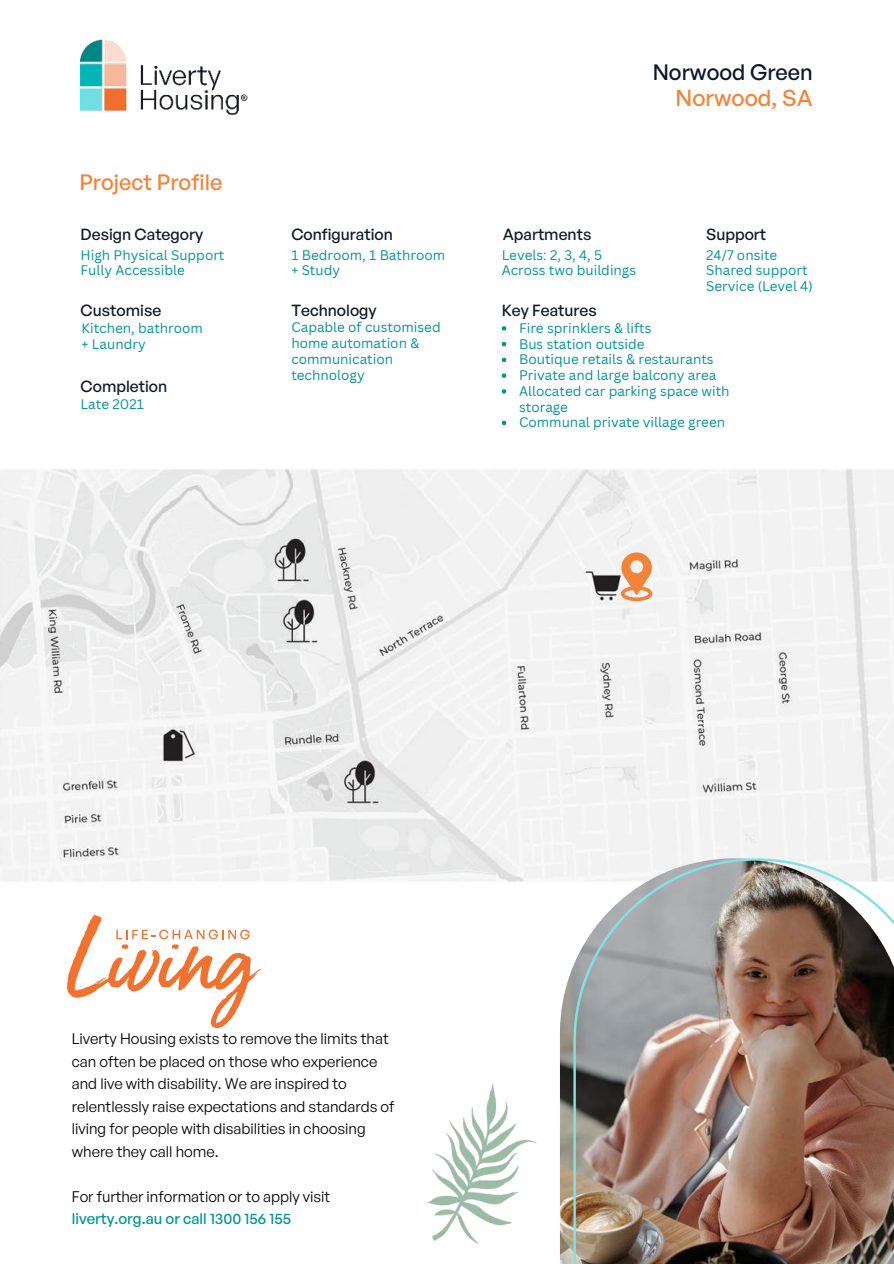
<style>
.page{position:relative;width:894px;height:1264px;background:#fff}
.page>*{position:absolute;margin:0;border:0;box-sizing:border-box;transform-origin:0 0}
.t1{font:500 22.5px "General Sans";color:#f4833a}
.t2{font:500 21.75px "General Sans";color:#f4833a}
.t3{font:500 21.75px "General Sans";color:#0f1828}
.t4{font:500 15.75px "General Sans";color:#0f1828}
.t5{font:15px/22.5px "General Sans";color:#000}
.t6{font:500 15px "General Sans";color:#009496}
.t7{font:13.5px/15.8px "Canva Sans";color:#009496}
</style>
<div class="page">
<img style="left:0;top:469px;width:893px;height:413px">
<img style="left:79px;top:39px;width:169px;height:77px">
<svg style="left:501px;top:326px;width:5px;height:4px"></svg>
<svg style="left:501px;top:342px;width:5px;height:4px"></svg>
<svg style="left:501px;top:357px;width:5px;height:5px"></svg>
<svg style="left:501px;top:373px;width:5px;height:5px"></svg>
<svg style="left:501px;top:389px;width:5px;height:4px"></svg>
<svg style="left:501px;top:420px;width:5px;height:5px"></svg>
<img style="left:559px;top:858px;width:14px;height:405px">
<img style="left:428px;top:1084px;width:108px;height:159px">
<svg style="left:67px;top:914px;width:194px;height:114px"></svg>
<img style="left:573px;top:858px;width:320px;height:405px">
<svg style="left:620px;top:552px;width:32px;height:49px"></svg>
<h2 class="t2" style="left:79px;top:169px;width:144px">Project Profile</h2>
<p class="t4" style="left:81px;top:224px;width:124px">Design Category</p>
<p class="t4" style="left:291px;top:224px;width:103px">Configuration</p>
<p class="t7" style="left:81px;top:247px;width:145px">High Physical Support<br>Fully Accessible</p>
<p class="t4" style="left:81px;top:300px;width:82px">Customise</p>
<p class="t7" style="left:82px;top:320px;width:123px">Kitchen, bathroom + Laundry</p>
<p class="t4" style="left:81px;top:376px;width:88px">Completion</p>
<p class="t7" style="left:81px;top:396px;width:65px">Late 2021</p>
<p class="t7" style="left:291px;top:247px;width:155px">1 Bedroom, 1 Bathroom + Study</p>
<p class="t4" style="left:291px;top:300px;width:87px">Technology</p>
<p class="t7" style="left:291px;top:320px;width:151px">Capable of customised home automation &amp; communication technology</p>
<h2 class="t3" style="left:652px;top:58px;width:161px">Norwood Green</h2>
<h1 class="t1" style="left:675px;top:83px;width:139px">Norwood, SA</h1>
<p class="t4" style="left:502px;top:224px;width:90px">Apartments</p>
<p class="t7" style="left:501px;top:247px;width:136px">Levels: 2, 3, 4, 5<br>Across two buildings</p>
<p class="t4" style="left:501px;top:300px;width:97px">Key Features</p>
<p class="t4" style="left:706px;top:224px;width:61px">Support</p>
<p class="t7" style="left:706px;top:247px;width:108px">24/7 onsite<br>Shared support<br>Service (Level 4)</p>
<p class="t7" style="left:519px;top:320px;width:212px">Fire sprinklers &amp; lifts<br>Bus station outside<br>Boutique retails &amp; restaurants<br>Private and large balcony area<br>Allocated car parking space with storage<br>Communal private village green</p>
<p class="t5" style="left:72px;top:1027px;width:324px">Liverty Housing exists to remove the limits that can often be placed on those who experience and live with disability. We are inspired to relentlessly raise expectations and standards of living for people with disabilities in choosing where they call home.</p>
<p class="t5" style="left:72px;top:1184px;width:260px">For further information or to apply visit</p>
<p class="t6" style="left:72px;top:1209px;width:221px">liverty.org.au or call 1300 156 155</p>
</div>
